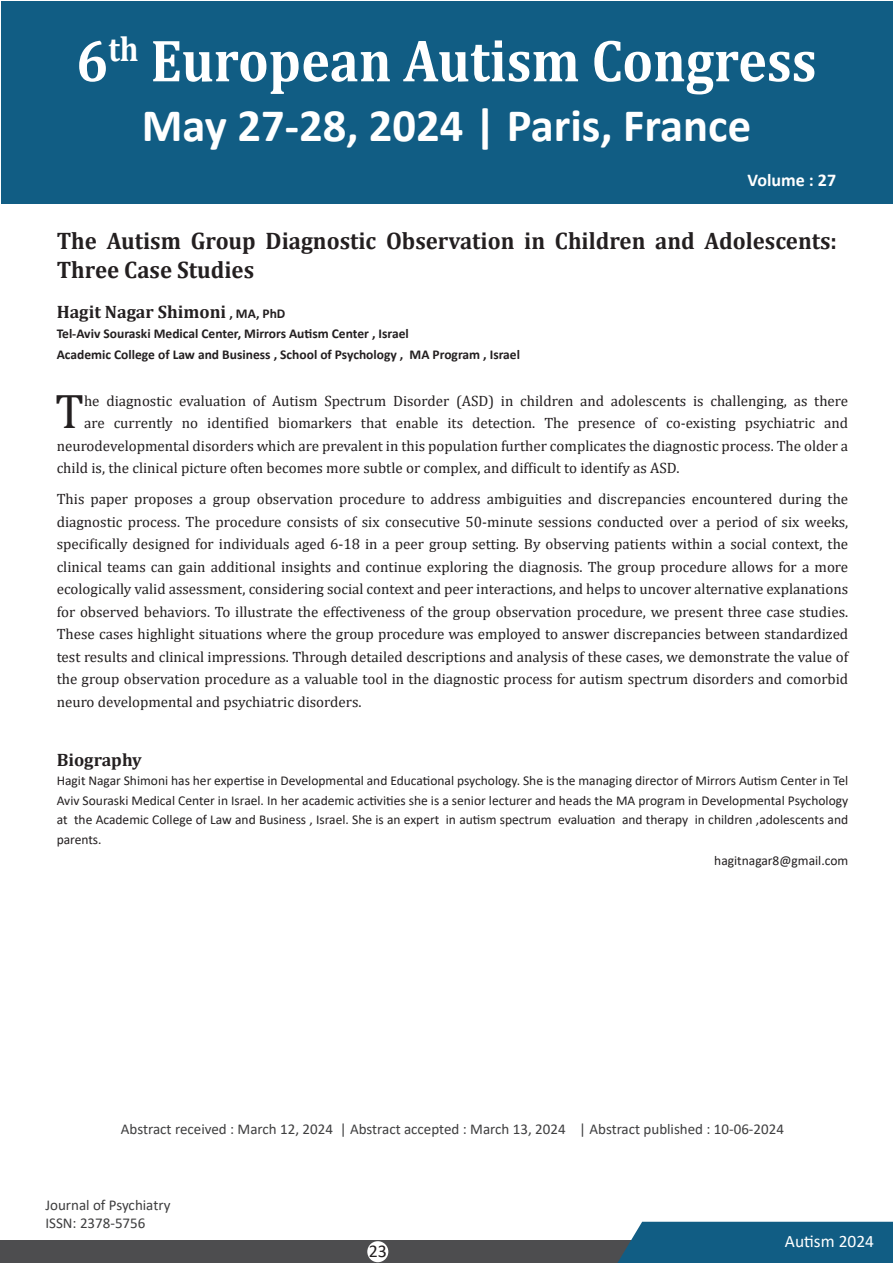
<style>
.page{position:relative;width:893px;height:1263px;background:#fff}
.page>*{position:absolute;margin:0;border:0;box-sizing:border-box;transform-origin:0 0}
.t1{font:700 60.15px "Cambria";color:#fff;scale:.9 1}
.t2{font:48.75px "Cambria";color:#231f20}
.t3{font:700 46.65px "Calibri";color:#fff}
.t4{font:700 24px/28.5px "Cambria";color:#231f20;scale:.95 1}
.t5{font:700 18px "Cambria";color:#231f20}
.t6{font:700 18px "Calibri";color:#fff}
.t7{font:18px "Calibri";color:#231f20}
.t8{font:17.4px "Calibri";color:#fff}
.t9{font:15px/22.5px "Cambria";color:#231f20;text-align:justify}
.t10{font:15px/18px "Calibri";color:#3e3e3f}
.t11{font:13.5px/19.5px "Calibri";color:#231f20;text-align:justify}
.t12{font:700 13.5px "Calibri";color:#231f20}
.s1{font-family:"Calibri";font-size:13.5px}
</style>
<div class="page">
<div style="left:1px;top:1px;width:891px;height:202px;background:#115d84"></div>
<div style="left:0;top:1240px;width:668px;height:23px;background:#4d4d4f"></div>
<div style="left:617px;top:1222px;width:276px;height:41px;background:#115d84"></div>
<div style="left:367px;top:1241px;width:21px;height:21px;background:#fff;border-radius:50%"></div>
<h1 class="t1" style="left:76px;top:18px;width:824px">6<sup>th</sup> European Autism Congress</h1>
<h3 class="t3" style="left:142px;top:93px;width:611px">May 27-28, 2024 | Paris, France</h3>
<p class="t6" style="left:748px;top:168px;width:90px">Volume : 27</p>
<p class="t4" style="left:57px;top:226px;width:823px">The Autism Group Diagnostic Observation in Children and Adolescents:<br>Three Case Studies</p>
<p class="t5" style="left:57px;top:300px;width:230px">Hagit Nagar Shimoni <span class="s1">, MA, PhD</span></p>
<p class="t12" style="left:57px;top:324px;width:354px">Tel-Aviv Souraski Medical Center, Mirrors Autism Center , Israel</p>
<p class="t12" style="left:57px;top:345px;width:465px">Academic College of Law and Business , School of Psychology , MA Program , Israel</p>
<p class="t2" style="left:55px;top:383px;width:30px">T</p>
<p class="t9" style="left:84px;top:389px;width:766px">he diagnostic evaluation of Autism Spectrum Disorder (ASD) in children and adolescents is challenging, as there</p>
<p class="t9" style="left:84px;top:412px;width:766px">are currently no identified biomarkers that enable its detection. The presence of co-existing psychiatric and</p>
<p class="t9" style="left:57px;top:434px;width:793px">neurodevelopmental disorders which are prevalent in this population further complicates the diagnostic process. The older a</p>
<p class="t9" style="left:57px;top:457px;width:624px">child is, the clinical picture often becomes more subtle or complex, and difficult to identify as ASD.</p>
<p class="t9" style="left:57px;top:488px;width:793px">This paper proposes a group observation procedure to address ambiguities and discrepancies encountered during the diagnostic process. The procedure consists of six consecutive 50-minute sessions conducted over a period of six weeks, specifically designed for individuals aged 6-18 in a peer group setting. By observing patients within a social context, the clinical teams can gain additional insights and continue exploring the diagnosis. The group procedure allows for a more ecologically valid assessment, considering social context and peer interactions, and helps to uncover alternative explanations for observed behaviors. To illustrate the effectiveness of the group observation procedure, we present three case studies.<br>These cases highlight situations where the group procedure was employed to answer discrepancies between standardized test results and clinical impressions. Through detailed descriptions and analysis of these cases, we demonstrate the value of the group observation procedure as a valuable tool in the diagnostic process for autism spectrum disorders and comorbid neuro developmental and psychiatric disorders.</p>
<p class="t5" style="left:57px;top:747px;width:87px">Biography</p>
<p class="t11" style="left:57px;top:770px;width:793px">Hagit Nagar Shimoni has her expertise in Developmental and Educational psychology. She is the managing director of Mirrors Autism Center in Tel Aviv Souraski Medical Center in Israel. In her academic activities she is a senior lecturer and heads the MA program in Developmental Psychology at the Academic College of Law and Business , Israel. She is an expert in autism spectrum evaluation and therapy in children ,adolescents and parents.</p>
<p class="t11" style="left:714px;top:850px;width:135px">hagitnagar8@gmail.com</p>
<p class="t10" style="left:121px;top:1119px;width:665px">Abstract received : March 12, 2024 | Abstract accepted : March 13, 2024 | Abstract published : 10-06-2024</p>
<p class="t10" style="left:45px;top:1196px;width:127px">Journal of Psychiatry<br>ISSN: 2378-5756</p>
<p class="t7" style="left:369px;top:1239px;width:20px">23</p>
<p class="t8" style="left:785px;top:1229px;width:91px">Autism 2024</p>
</div>
